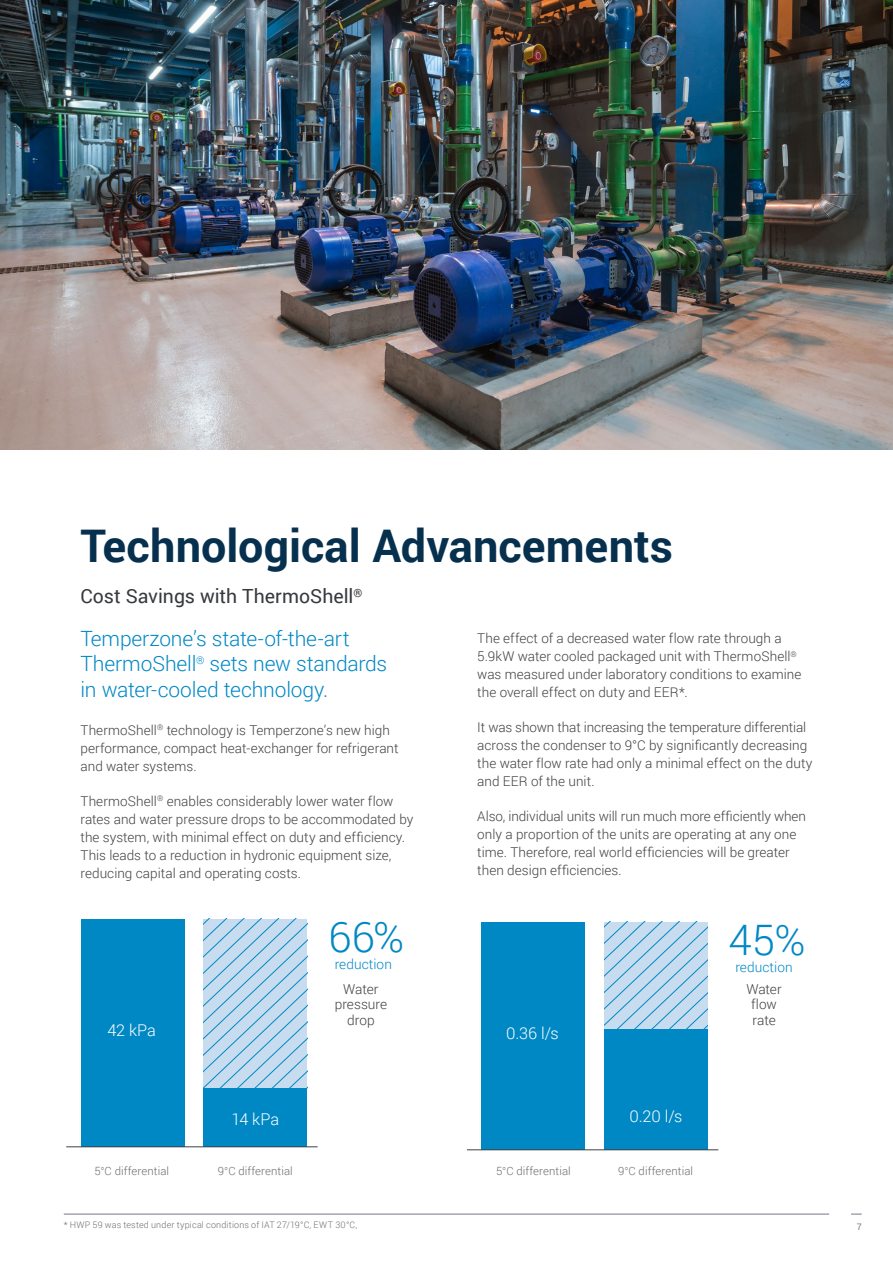
<style>
.page{position:relative;width:893px;height:1263px;background:#fff}
.page>*{position:absolute;margin:0;border:0;box-sizing:border-box;transform-origin:0 0}
.t1{font:700 45px "Roboto";color:#06304d}
.t2{font:300 42px "Roboto";color:#0088c5}
.t3{font:300 21px/25.5px "Roboto";letter-spacing:-.01em;color:#0088c5}
.t4{font:19.5px "Roboto";color:#36393d}
.t5{font:300 16.2px "Roboto";letter-spacing:-.005em;color:#fff}
.t6{font:300 13.65px/15.6px "Roboto";letter-spacing:-.005em;color:#414042;text-align:center}
.t7{font:300 13.65px "Roboto";letter-spacing:.005em;color:#0088c5}
.t8{font:300 13.5px/18px "Roboto";letter-spacing:.005em;color:#414042}
.t9{font:300 11.4px "Roboto";letter-spacing:.005em;color:#6d6e71}
.t10{font:300 9px "Roboto";letter-spacing:.02em;color:#6d6e71}
.t11{font:9px "Roboto";color:#7b808f}
.s1{font-family:"Source Sans Pro"}
</style>
<div class="page">
<hr style="left:64px;top:1213px;width:765px;height:1px;background:#7b808f">
<img style="left:0;top:0;width:893px;height:449px">
<svg style="left:204px;top:919px;width:103px;height:169px;background:#b6d4eb"></svg>
<div style="left:81px;top:919px;width:103px;height:228px;background:#0088c5"></div>
<div style="left:204px;top:1088px;width:103px;height:59px;background:#0088c5"></div>
<hr style="left:66px;top:1146px;width:252px;height:1px;background:#414042">
<svg style="left:604px;top:922px;width:104px;height:107px;background:#b6d4eb"></svg>
<div style="left:482px;top:922px;width:103px;height:228px;background:#0088c5"></div>
<div style="left:604px;top:1029px;width:104px;height:121px;background:#0088c5"></div>
<hr style="left:467px;top:1149px;width:251px;height:1px;background:#414042">
<h1 class="t1" style="left:80px;top:515px;width:594px">Technological Advancements</h1>
<h3 class="t4" style="left:80px;top:582px;width:283px">Cost Savings with ThermoShell<sup>®</sup></h3>
<h3 class="t3" style="left:80px;top:625px;width:308px">Temperzone’s state-of-the-art<br>ThermoShell<sup>®</sup> sets new standards in water-cooled technology.</h3>
<p class="t8" style="left:80px;top:721px;width:320px">ThermoShell<sup>®</sup> technology is Temperzone’s new high performance, compact heat-exchanger for refrigerant and water systems.</p>
<p class="t8" style="left:80px;top:792px;width:334px">ThermoShell<sup>®</sup> enables considerably lower water flow rates and water pressure drops to be accommodated by the system, with minimal effect on duty and efficiency.<br>This leads to a reduction in hydronic equipment size, reducing capital and operating costs.</p>
<p class="t5" style="left:108px;top:1019px;width:50px">42 kPa</p>
<p class="t5" style="left:231px;top:1107px;width:49px">14 kPa</p>
<h2 class="t2" style="left:328px;top:908px;width:78px">66%</h2>
<p class="t7" style="left:335px;top:954px;width:59px">reduction</p>
<p class="t6" style="left:335px;top:980px;width:54px">Water pressure drop</p>
<p class="t8" style="left:477px;top:629px;width:326px">The effect of a decreased water flow rate through a 5.9kW water cooled packaged unit with ThermoShell<sup>® </sup>was measured under laboratory conditions to examine the overall effect on duty and EER*.</p>
<p class="t8" style="left:477px;top:718px;width:337px">It was shown that increasing the temperature differential across the condenser to 9°C by significantly decreasing the water flow rate had only a minimal effect on the duty and EER of the unit.</p>
<p class="t8" style="left:477px;top:807px;width:330px">Also, individual units will run much more efficiently when only a proportion of the units are operating at any one time. Therefore, real world efficiencies will be greater then design efficiencies.</p>
<p class="t5" style="left:506px;top:1022px;width:54px">0.36 l/s</p>
<p class="t5" style="left:629px;top:1104px;width:54px">0.20 l/s</p>
<h2 class="t2" style="left:728px;top:911px;width:78px">45%</h2>
<p class="t7" style="left:735px;top:957px;width:59px">reduction</p>
<p class="t6" style="left:746px;top:980px;width:37px">Water flow rate</p>
<p class="t9" style="left:94px;top:1163px;width:76px">5<span class="s1">°</span>C differential</p>
<p class="t9" style="left:218px;top:1163px;width:76px">9<span class="s1">°</span>C differential</p>
<p class="t9" style="left:496px;top:1163px;width:76px">5<span class="s1">°</span>C differential</p>
<p class="t9" style="left:618px;top:1163px;width:76px">9<span class="s1">°</span>C differential</p>
<p class="t10" style="left:64px;top:1219px;width:295px">* HWP 59 was tested under typical conditions of IAT 27/19°C, EWT 30°C,</p>
<p class="t11" style="left:857px;top:1220px;width:7px">7</p>
</div>
